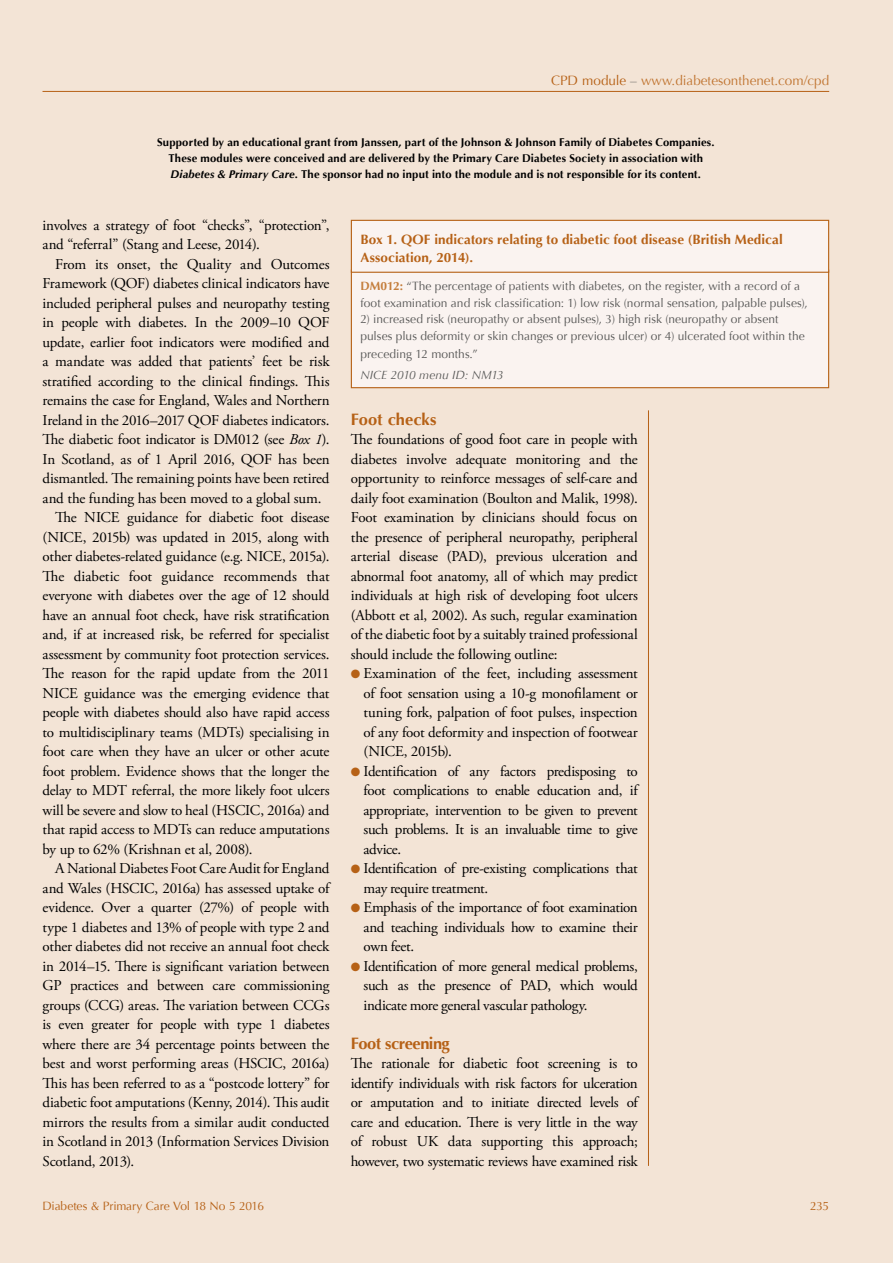
<style>
.page{position:relative;width:893px;height:1263px;background:#f3e4d6}
.page>*{position:absolute;margin:0;border:0;box-sizing:border-box;transform-origin:0 0}
.t1{font:700 16.5px "Optima";letter-spacing:-.025em;color:#b66116}
.t2{font:700 16.5px "Optima";color:#b66116}
.t3{font:15px/19.5px "Adobe Garamond Pro";letter-spacing:-.01em;color:#000;text-align:justify}
.t4{font:15px/19.5px "Adobe Garamond Pro";letter-spacing:-.03em;color:#000}
.t5{font:700 13.5px/18px "Optima";letter-spacing:.005em;color:#b66116}
.t6{font:13.5px "Optima";color:#c17633}
.t7{font:12px/16.5px "Optima";color:#575756}
.t8{font:12px "Optima";letter-spacing:-.01em;color:#b66116}
.t9{font:italic 12px "Optima";letter-spacing:-.01em;color:#575756}
.t10{font:700 11.25px/15.8px "Optima";letter-spacing:.015em;color:#000;text-align:center}
.s1{color:#b66116}
.s2{color:#575756}
.s3{font-style:italic}
.s4{font-weight:700;color:#c47e3d}
</style>
<div class="page">
<hr style="left:43px;top:91px;width:786px;height:1px;background:#b66116">
<hr style="left:648px;top:410px;width:1px;height:756px;background:#b66116">
<div style="left:351px;top:270px;width:478px;height:118px;background:#faf3f0"></div>
<div style="left:351px;top:270px;width:478px;height:118px;border:1px solid #b66116"></div>
<div style="left:351px;top:220px;width:478px;height:52px;background:#faf3f0"></div>
<div style="left:351px;top:220px;width:478px;height:53px;border:1px solid #b66116"></div>
<p class="t6" style="left:551px;top:73px;width:280px"><span class="s1">CPD module</span> <span class="s2">–</span> www.diabetesonthenet.com/cpd</p>
<p class="t10" style="left:157px;top:135px;width:559px">Supported by an educational grant from Janssen, part of the Johnson &amp; Johnson Family of Diabetes Companies.<br>These modules were conceived and are delivered by the Primary Care Diabetes Society in association with<br><span class="s3">Diabetes &amp; Primary Care</span>. The sponsor had no input into the module and is not responsible for its content.</p>
<p class="t3" style="left:43px;top:216px;width:289px">involves a strategy of foot “checks”, “protection”, and “referral” (Stang and Leese, 2014).</p>
<p class="t3" style="left:55px;top:255px;width:276px">From its onset, the Quality and Outcomes</p>
<p class="t3" style="left:43px;top:274px;width:288px">Framework (QOF) diabetes clinical indicators have</p>
<p class="t3" style="left:43px;top:294px;width:288px">included peripheral pulses and neuropathy testing</p>
<p class="t3" style="left:43px;top:313px;width:288px">in people with diabetes. In the 2009–10 QOF</p>
<p class="t3" style="left:43px;top:333px;width:289px">update, earlier foot indicators were modified and</p>
<p class="t3" style="left:43px;top:352px;width:289px">a mandate was added that patients’ feet be risk</p>
<p class="t3" style="left:43px;top:372px;width:289px">stratified according to the clinical findings. This</p>
<p class="t3" style="left:43px;top:391px;width:289px">remains the case for England, Wales and Northern</p>
<p class="t3" style="left:43px;top:411px;width:289px">Ireland in the 2016–2017 QOF diabetes indicators.</p>
<p class="t3" style="left:43px;top:430px;width:289px">The diabetic foot indicator is DM012 (see <span class="s3">Box 1</span>).</p>
<p class="t3" style="left:43px;top:450px;width:289px">In Scotland, as of 1 April 2016, QOF has been</p>
<p class="t3" style="left:43px;top:469px;width:289px">dismantled. The remaining points have been retired</p>
<p class="t3" style="left:43px;top:489px;width:281px">and the funding has been moved to a global sum.</p>
<p class="t3" style="left:55px;top:508px;width:276px">The NICE guidance for diabetic foot disease</p>
<p class="t3" style="left:43px;top:528px;width:289px">(NICE, 2015b) was updated in 2015, along with</p>
<p class="t3" style="left:43px;top:547px;width:289px">other diabetes-related guidance (e.g. NICE, 2015a).</p>
<p class="t3" style="left:43px;top:567px;width:289px">The diabetic foot guidance recommends that</p>
<p class="t3" style="left:43px;top:586px;width:289px">everyone with diabetes over the age of 12 should</p>
<p class="t3" style="left:43px;top:606px;width:289px">have an annual foot check, have risk stratification</p>
<p class="t3" style="left:43px;top:625px;width:288px">and, if at increased risk, be referred for specialist</p>
<p class="t3" style="left:43px;top:645px;width:289px">assessment by community foot protection services.</p>
<p class="t3" style="left:43px;top:664px;width:289px">The reason for the rapid update from the 2011</p>
<p class="t3" style="left:43px;top:684px;width:289px">NICE guidance was the emerging evidence that</p>
<p class="t3" style="left:43px;top:703px;width:288px">people with diabetes should also have rapid access</p>
<p class="t3" style="left:43px;top:723px;width:289px">to multidisciplinary teams (MDTs) specialising in</p>
<p class="t3" style="left:43px;top:742px;width:288px">foot care when they have an ulcer or other acute</p>
<p class="t3" style="left:43px;top:762px;width:288px">foot problem. Evidence shows that the longer the</p>
<p class="t3" style="left:43px;top:781px;width:289px">delay to MDT referral, the more likely foot ulcers</p>
<p class="t3" style="left:43px;top:801px;width:288px">will be severe and slow to heal (HSCIC, 2016a) and</p>
<p class="t3" style="left:43px;top:820px;width:288px">that rapid access to MDTs can reduce amputations</p>
<p class="t3" style="left:43px;top:840px;width:211px">by up to 62% (Krishnan et al, 2008).</p>
<p class="t3" style="left:55px;top:859px;width:276px">A National Diabetes Foot Care Audit for England</p>
<p class="t3" style="left:43px;top:879px;width:288px">and Wales (HSCIC, 2016a) has assessed uptake of</p>
<p class="t3" style="left:43px;top:898px;width:289px">evidence. Over a quarter (27%) of people with</p>
<p class="t3" style="left:43px;top:918px;width:289px">type 1 diabetes and 13% of people with type 2 and</p>
<p class="t3" style="left:43px;top:937px;width:288px">other diabetes did not receive an annual foot check</p>
<p class="t3" style="left:43px;top:957px;width:289px">in 2014–15. There is significant variation between</p>
<p class="t3" style="left:43px;top:976px;width:288px">GP practices and between care commissioning</p>
<p class="t3" style="left:43px;top:996px;width:289px">groups (CCG) areas. The variation between CCGs</p>
<p class="t3" style="left:43px;top:1015px;width:289px">is even greater for people with type 1 diabetes</p>
<p class="t3" style="left:43px;top:1035px;width:289px">where there are 34 percentage points between the</p>
<p class="t3" style="left:43px;top:1054px;width:289px">best and worst performing areas (HSCIC, 2016a)</p>
<p class="t3" style="left:43px;top:1074px;width:289px">This has been referred to as a “postcode lottery” for</p>
<p class="t3" style="left:43px;top:1093px;width:289px">diabetic foot amputations (Kenny, 2014). This audit</p>
<p class="t3" style="left:43px;top:1113px;width:288px">mirrors the results from a similar audit conducted</p>
<p class="t3" style="left:43px;top:1132px;width:288px">in Scotland in 2013 (Information Services Division</p>
<p class="t3" style="left:43px;top:1152px;width:93px">Scotland, 2013).</p>
<p class="t5" style="left:360px;top:230px;width:424px">Box 1. QOF indicators relating to diabetic foot disease (British Medical<br>Association, 2014).</p>
<p class="t7" style="left:360px;top:278px;width:449px"><span class="s4">DM012:</span> “The percentage of patients with diabetes, on the register, with a record of a foot examination and risk classification: 1) low risk (normal sensation, palpable pulses),</p>
<p class="t7" style="left:360px;top:311px;width:446px">2) increased risk (neuropathy or absent pulses), 3) high risk (neuropathy or absent pulses plus deformity or skin changes or previous ulcer) or 4) ulcerated foot within the</p>
<p class="t7" style="left:360px;top:346px;width:119px">preceding 12 months.”</p>
<p class="t9" style="left:360px;top:367px;width:145px">NICE 2010 menu ID: NM13</p>
<p class="t2" style="left:351px;top:409px;width:87px">Foot checks</p>
<p class="t3" style="left:351px;top:430px;width:289px">The foundations of good foot care in people with diabetes involve adequate monitoring and the opportunity to reinforce messages of self-care and daily foot examination (Boulton and Malik, 1998).<br>Foot examination by clinicians should focus on the presence of peripheral neuropathy, peripheral arterial disease (PAD), previous ulceration and abnormal foot anatomy, all of which may predict individuals at high risk of developing foot ulcers (Abbott et al, 2002). As such, regular examination of the diabetic foot by a suitably trained professional should include the following outline:</p>
<p class="t3" style="left:364px;top:664px;width:276px;text-indent:-13px"><span class="s1">●</span> Examination of the feet, including assessment of foot sensation using a 10-g monofilament or tuning fork, palpation of foot pulses, inspection of any foot deformity and inspection of footwear (NICE, 2015b).</p>
<p class="t3" style="left:364px;top:762px;width:276px;text-indent:-13px"><span class="s1">●</span> Identification of any factors predisposing to foot complications to enable education and, if appropriate, intervention to be given to prevent such problems. It is an invaluable time to give advice.</p>
<p class="t4" style="left:364px;top:859px;width:276px;text-indent:-13px"><span class="s1">●</span> Identification of pre-existing complications that may require treatment.</p>
<p class="t3" style="left:364px;top:898px;width:276px;text-indent:-13px"><span class="s1">●</span> Emphasis of the importance of foot examination and teaching individuals how to examine their own feet.</p>
<p class="t3" style="left:364px;top:957px;width:276px;text-indent:-13px"><span class="s1">●</span> Identification of more general medical problems, such as the presence of PAD, which would indicate more general vascular pathology.</p>
<p class="t1" style="left:351px;top:1033px;width:101px">Foot screening</p>
<p class="t3" style="left:351px;top:1054px;width:289px">The rationale for diabetic foot screening is to identify individuals with risk factors for ulceration or amputation and to initiate directed levels of care and education. There is very little in the way of robust UK data supporting this approach; however, two systematic reviews have examined risk</p>
<p class="t8" style="left:43px;top:1199px;width:223px">Diabetes &amp; Primary Care Vol 18 No 5 2016</p>
<p class="t8" style="left:810px;top:1199px;width:21px">235</p>
</div>
